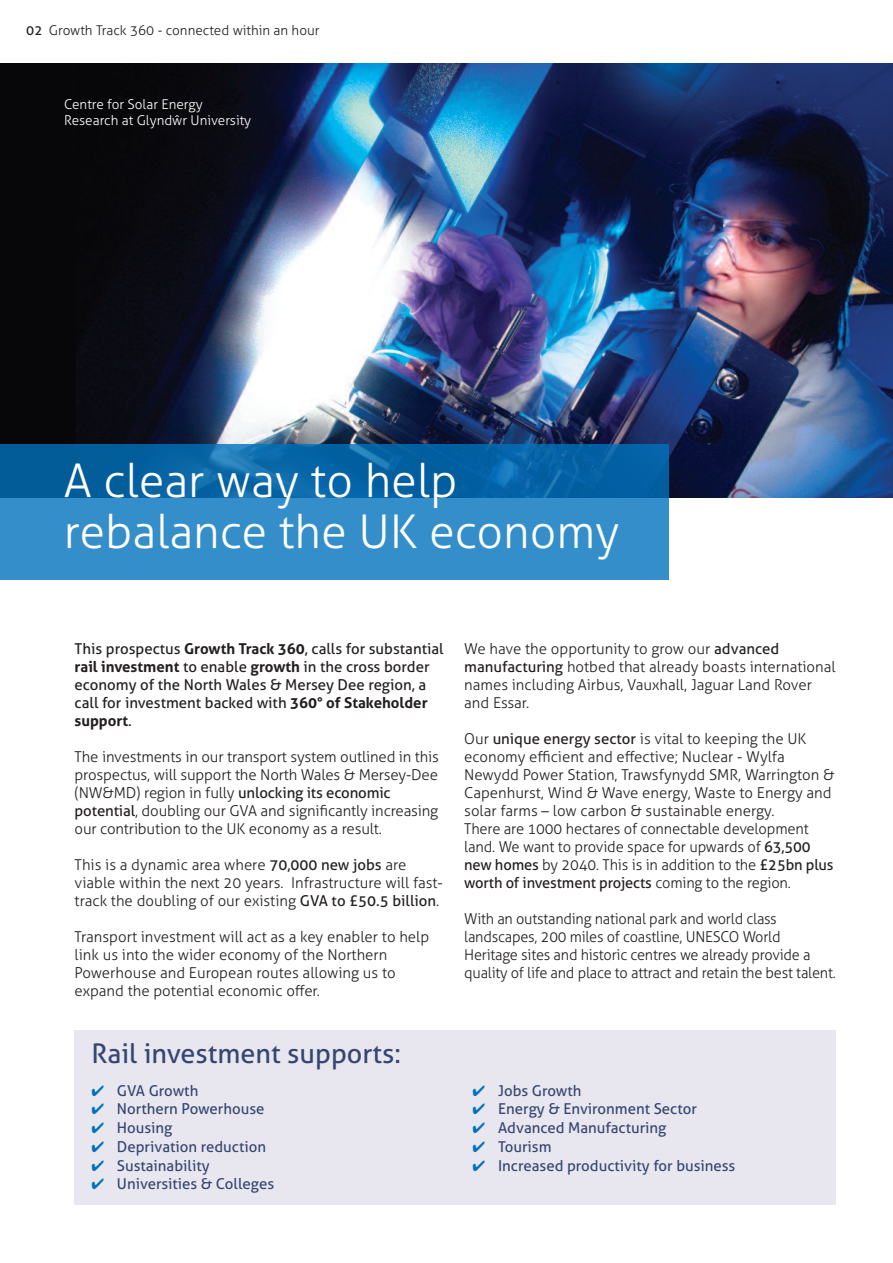
<style>
.page{position:relative;width:893px;height:1263px;background:#fff}
.page>*{position:absolute;margin:0;border:0;box-sizing:border-box;transform-origin:0 0}
.t1{font:300 46.5px/51.3px "Aller";color:#fff}
.t2{font:27px "Aller";color:#364671}
.t3{font:300 15px/18px "Aller";letter-spacing:-.01em;color:#231f20}
.t4{font:15px "Aller";color:#364671}
.t5{font:15px/18px "Aller";color:#231f20}
.t6{font:300 13.5px/16.2px "Aller";color:#fff}
.t7{font:300 13.5px "Aller";color:#231f20}
.s1{font-weight:400}
.s2{font-weight:700}
.s3{color:#0072bc}
</style>
<div class="page">
<img style="left:0;top:64px;width:893px;height:434px">
<div style="left:75px;top:1030px;width:761px;height:175px;background:#e8e7ef"></div>
<div style="left:0;top:445px;width:669px;height:135px;background:#0072bc;opacity:.8"></div>
<p class="t7" style="left:26px;top:22px;width:295px"><span class="s1">02</span> Growth Track 360 - connected within an hour</p>
<p class="t6" style="left:64px;top:96px;width:189px">Centre for Solar Energy<br>Research at Glyndŵr University</p>
<h1 class="t1" style="left:64px;top:455px;width:557px">A clear way to help rebalance the UK economy</h1>
<p class="t5" style="left:75px;top:640px;width:371px">This prospectus <span class="s2">Growth Track 360</span>, calls for substantial <span class="s2">rail investment</span> to enable <span class="s2">growth</span> in the cross border economy of the North Wales &amp; Mersey Dee region, a call for investment backed with <span class="s2">360° of Stakeholder support</span>.</p>
<p class="t3" style="left:75px;top:748px;width:366px">The investments in our transport system outlined in this prospectus, will support the North Wales &amp; Mersey-Dee (NW&amp;MD) region in fully <span class="s1">unlocking its economic potential</span>, doubling our GVA and significantly increasing our contribution to the UK economy as a result.</p>
<p class="t3" style="left:75px;top:856px;width:370px">This is a dynamic area where <span class="s1">70,000 new jobs</span> are viable within the next 20 years. Infrastructure will fast&shy;track the doubling of our existing <span class="s1">GVA to £50.5 billion</span>.</p>
<p class="t3" style="left:75px;top:928px;width:356px">Transport investment will act as a key enabler to help link us into the wider economy of the Northern Powerhouse and European routes allowing us to expand the potential economic offer.</p>
<h2 class="t2" style="left:91px;top:1037px;width:311px">Rail investment supports:</h2>
<p class="t4" style="left:91px;top:1081px;width:108px"><span class="s3">✔</span> GVA Growth</p>
<p class="t4" style="left:91px;top:1100px;width:175px"><span class="s3">✔</span> Northern Powerhouse</p>
<p class="t4" style="left:91px;top:1118px;width:83px"><span class="s3">✔</span> Housing</p>
<p class="t4" style="left:91px;top:1137px;width:176px"><span class="s3">✔</span> Deprivation reduction</p>
<p class="t4" style="left:91px;top:1156px;width:120px"><span class="s3">✔</span> Sustainability</p>
<p class="t4" style="left:91px;top:1175px;width:184px"><span class="s3">✔</span> Universities &amp; Colleges</p>
<p class="t3" style="left:464px;top:640px;width:373px">We have the opportunity to grow our <span class="s1">advanced manufacturing</span> hotbed that already boasts international names including Airbus, Vauxhall, Jaguar Land Rover and Essar.</p>
<p class="t3" style="left:464px;top:730px;width:372px">Our <span class="s1">unique energy sector</span> is vital to keeping the UK economy efficient and effective; Nuclear - Wylfa Newydd Power Station, Trawsfynydd SMR, Warrington &amp; Capenhurst, Wind &amp; Wave energy, Waste to Energy and solar farms – low carbon &amp; sustainable energy.<br>There are 1000 hectares of connectable development land. We want to provide space for upwards of <span class="s1">63,500 new homes</span> by 2040. This is in addition to the <span class="s1">£25bn plus worth of investment projects</span> coming to the region.</p>
<p class="t3" style="left:464px;top:910px;width:373px">With an outstanding national park and world class landscapes, 200 miles of coastline, UNESCO World Heritage sites and historic centres we already provide a quality of life and place to attract and retain the best talent.</p>
<p class="t4" style="left:473px;top:1081px;width:111px"><span class="s3">✔</span> Jobs Growth</p>
<p class="t4" style="left:473px;top:1100px;width:226px"><span class="s3">✔</span> Energy &amp; Environment Sector</p>
<p class="t4" style="left:473px;top:1118px;width:195px"><span class="s3">✔</span> Advanced Manufacturing</p>
<p class="t4" style="left:473px;top:1137px;width:80px"><span class="s3">✔</span> Tourism</p>
<p class="t4" style="left:473px;top:1156px;width:264px"><span class="s3">✔</span> Increased productivity for business</p>
</div>
